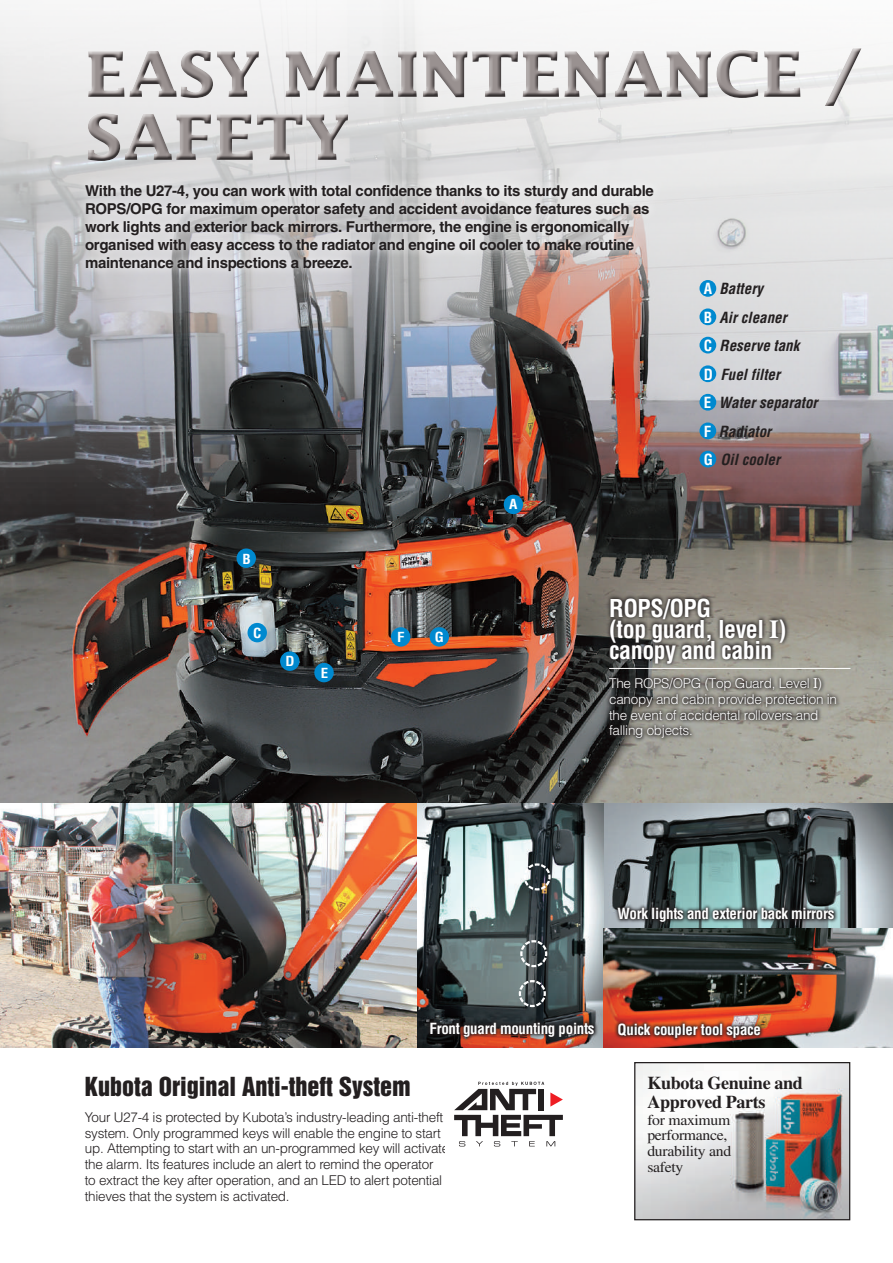
<style>
.page{position:relative;width:893px;height:1263px;background:#fff}
.page>*{position:absolute;margin:0;border:0;box-sizing:border-box;transform-origin:0 0}
.t1{font:700 63px/63px "Lucida";color:#999190}
.t2{font:700 condensed 24px/21px "Helvetica";letter-spacing:-.02em;color:#fff}
.t3{font:24px "Helvetica Inserat LT Std";color:#231f20}
.t4{font:700 18px/18.5px "Times";letter-spacing:-.02em;color:#231f20}
.t5{font:700 15px/18px "Helvetica";letter-spacing:-.02em;color:#231f20}
.t6{font:700 condensed 15px "Helvetica";letter-spacing:-.02em;color:#fff}
.t7{font:italic 700 condensed 15px/28.5px "Helvetica";color:#231f20}
.t8{font:15px/15.6px "Times";letter-spacing:-.02em;color:#231f20;scale:1.05 1}
.t9{font:300 13.5px/15.8px "Helvetica";letter-spacing:-.02em;color:#231f20}
.t10{font:300 13.5px/15.8px "Helvetica";letter-spacing:-.02em;color:#fff}
.t11{font:700 condensed 13.5px "Helvetica";color:#fff;scale:1.1 1}
.s1{font-style:normal;color:#fff}
.s2{font-family:"Century Old Style";font-stretch:normal}
.s3{font-family:"Century Old Style";font-weight:400}
</style>
<div class="page">
<svg style="left:454px;top:1082px;width:109px;height:64px"></svg>
<img style="left:0;top:0;width:893px;height:804px">
<img style="left:636px;top:1064px;width:212px;height:154px">
<div style="left:634px;top:1062px;width:216px;height:158px;border:1px solid #231f20"></div>
<div style="left:84px;top:46px;width:782px;height:119px;background:#231f20;opacity:.75"></div>
<div style="left:699px;top:280px;width:17px;height:17px;background:#0089cf;border-radius:50%"></div>
<div style="left:699px;top:337px;width:17px;height:16px;background:#0089cf;border-radius:50%"></div>
<div style="left:699px;top:394px;width:17px;height:17px;background:#0089cf;border-radius:50%"></div>
<div style="left:699px;top:365px;width:17px;height:17px;background:#0089cf;border-radius:50%"></div>
<div style="left:699px;top:422px;width:17px;height:17px;background:#0089cf;border-radius:50%"></div>
<div style="left:699px;top:451px;width:17px;height:16px;background:#0089cf;border-radius:50%"></div>
<div style="left:699px;top:308px;width:17px;height:17px;background:#0089cf;border-radius:50%"></div>
<div style="left:504px;top:495px;width:19px;height:19px;background:#0089cf;border-radius:50%"></div>
<div style="left:247px;top:623px;width:20px;height:19px;background:#0089cf;border-radius:50%"></div>
<div style="left:314px;top:663px;width:20px;height:19px;background:#0089cf;border-radius:50%"></div>
<div style="left:280px;top:651px;width:19px;height:20px;background:#0089cf;border-radius:50%"></div>
<div style="left:391px;top:627px;width:19px;height:20px;background:#0089cf;border-radius:50%"></div>
<div style="left:430px;top:627px;width:19px;height:20px;background:#0089cf;border-radius:50%"></div>
<div style="left:237px;top:548px;width:19px;height:20px;background:#0089cf;border-radius:50%"></div>
<svg style="left:76px;top:175px;width:587px;height:104px;background:#d2cfd0"></svg>
<svg style="left:605px;top:594px;width:235px;height:149px;background:#76736d"></svg>
<hr style="left:609px;top:668px;width:241px;height:1px;background:#fff">
<img style="left:603px;top:804px;width:290px;height:124px">
<svg style="left:417px;top:804px;width:186px;height:243px;background:#707879"></svg>
<img style="left:603px;top:928px;width:290px;height:119px">
<img style="left:0;top:804px;width:417px;height:243px">
<svg style="left:614px;top:904px;width:224px;height:23px;background:#515f60"></svg>
<svg style="left:614px;top:1019px;width:150px;height:23px;background:#883929"></svg>
<svg style="left:426px;top:1018px;width:172px;height:23px;background:#432d29"></svg>
<svg style="left:522px;top:862px;width:30px;height:30px"></svg>
<svg style="left:519px;top:939px;width:29px;height:29px"></svg>
<svg style="left:518px;top:979px;width:29px;height:29px"></svg>
<h1 class="t1" style="left:85px;top:41px;width:778px">EASY MAINTENANCE /<br>SAFETY</h1>
<p class="t5" style="left:85px;top:181px;width:570px">With the U27-4, you can work with total confidence thanks to its sturdy and durable ROPS/OPG for maximum operator safety and accident avoidance features such as work lights and exterior back mirrors. Furthermore, the engine is ergonomically organised with easy access to the radiator and engine oil cooler to make routine maintenance and inspections a breeze.</p>
<p class="t11" style="left:243px;top:551px;width:9px">B</p>
<p class="t11" style="left:509px;top:496px;width:9px">A</p>
<p class="t7" style="left:704px;top:274px;width:115px"><span class="s1">A</span> Battery<br><span class="s1">B</span> Air cleaner<br><span class="s1">C</span> Reserve tank<br><span class="s1">D</span> Fuel filter<br><span class="s1">E</span> Water separator<br><span class="s1">F</span> Radiator<br><span class="s1">G</span> Oil cooler</p>
<p class="t11" style="left:253px;top:625px;width:9px">C</p>
<p class="t11" style="left:286px;top:653px;width:10px">D</p>
<p class="t11" style="left:321px;top:665px;width:8px">E</p>
<p class="t11" style="left:397px;top:629px;width:8px">F</p>
<p class="t11" style="left:435px;top:629px;width:10px">G</p>
<h2 class="t2" style="left:609px;top:597px;width:179px">ROPS/OPG<br>(top guard, level <span class="s2">I</span>) canopy and cabin</h2>
<p class="t10" style="left:609px;top:675px;width:229px">The ROPS/OPG (Top Guard, Level <span class="s3">I</span>) canopy and cabin provide protection in the event of accidental rollovers and falling objects.</p>
<p class="t6" style="left:618px;top:905px;width:218px">Work lights and exterior back mirrors</p>
<p class="t6" style="left:429px;top:1019px;width:167px">Front guard mounting points</p>
<p class="t6" style="left:618px;top:1020px;width:145px">Quick coupler tool space</p>
<h2 class="t3" style="left:85px;top:1072px;width:328px">Kubota Original Anti-theft System</h2>
<p class="t9" style="left:85px;top:1109px;width:366px">Your U27-4 is protected by Kubota’s industry-leading anti-theft system. Only programmed keys will enable the engine to start up. Attempting to start with an un-programmed key will activate the alarm. Its features include an alert to remind the operator<br>to extract the key after operation, and an LED to alert potential thieves that the system is activated.</p>
<p class="t4" style="left:647px;top:1073px;width:157px">Kubota Genuine and<br>Approved Parts</p>
<p class="t8" style="left:647px;top:1112px;width:81px">for maximum performance, durability and safety</p>
</div>
